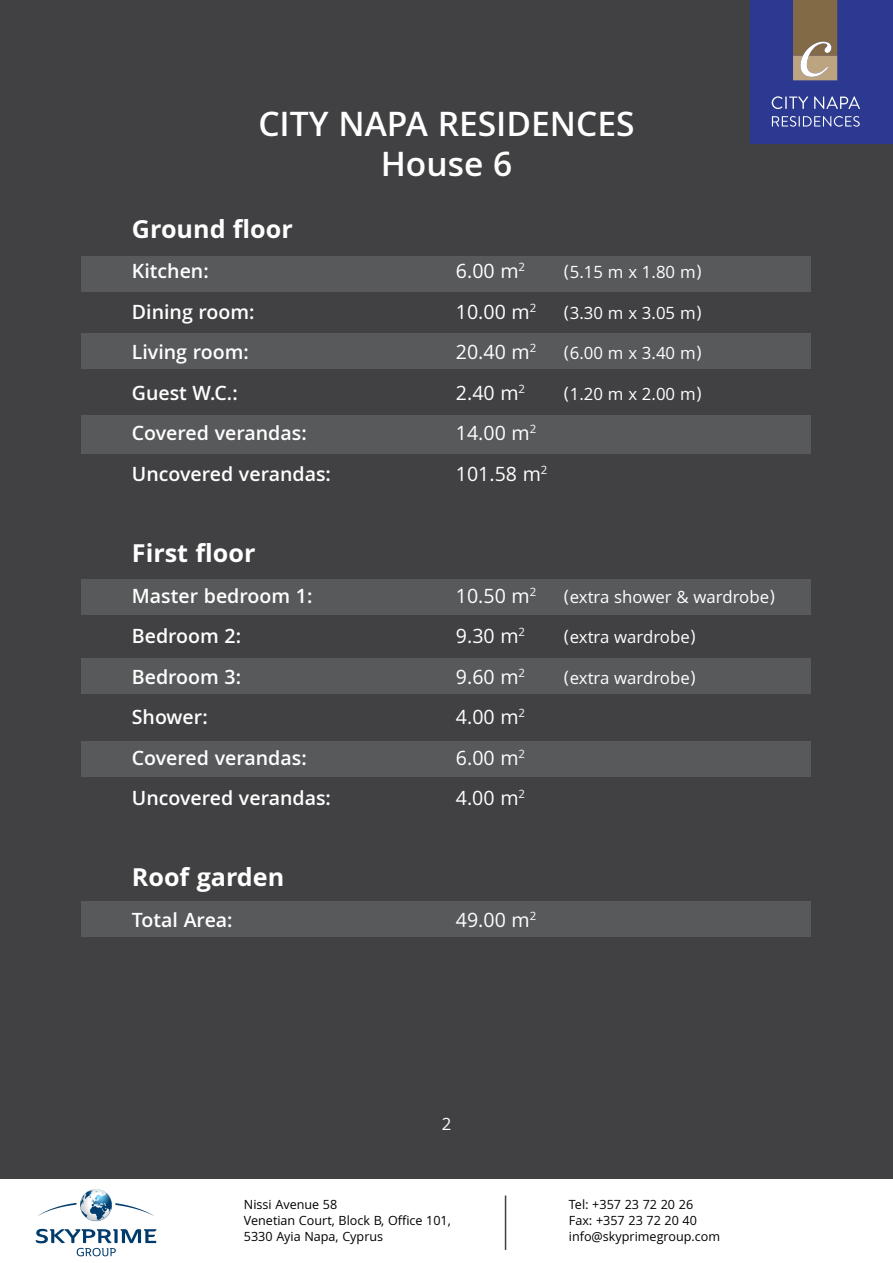
<style>
.page{position:relative;width:893px;height:1263px;background:#414042}
.page>*{position:absolute;margin:0;border:0;box-sizing:border-box;transform-origin:0 0}
.t1{font:600 36px "Khula";color:#fff}
.t2{font:700 27px "Khula";color:#fff}
.t3{font:600 21px "Khula";color:#fff}
.t4{font:21px "Khula";color:#fff}
.t5{font:18px "Khula";color:#fff}
.t6{font:13.5px/16.2px "Khula";color:#000}
</style>
<div class="page">
<div style="left:82px;top:333px;width:729px;height:36px;background:#58595b"></div>
<div style="left:82px;top:256px;width:729px;height:36px;background:#58595b"></div>
<div style="left:82px;top:415px;width:729px;height:39px;background:#58595b"></div>
<div style="left:82px;top:658px;width:729px;height:36px;background:#58595b"></div>
<div style="left:82px;top:579px;width:729px;height:36px;background:#58595b"></div>
<div style="left:82px;top:741px;width:729px;height:36px;background:#58595b"></div>
<div style="left:82px;top:901px;width:729px;height:36px;background:#58595b"></div>
<div style="left:750px;top:0;width:143px;height:144px;background:#2b3990"></div>
<svg style="left:772px;top:96px;width:36px;height:13px"></svg>
<svg style="left:814px;top:96px;width:46px;height:13px"></svg>
<svg style="left:772px;top:116px;width:88px;height:11px"></svg>
<svg style="left:793px;top:0;width:44px;height:80px;background:#9b8465"></svg>
<div style="left:0;top:1179px;width:893px;height:84px;background:#fff"></div>
<div style="left:76px;top:1185px;width:39px;height:40px;border:8px solid #fff;border-radius:50%"></div>
<svg style="left:38px;top:1189px;width:116px;height:32px"></svg>
<svg style="left:36px;top:1229px;width:120px;height:27px"></svg>
<hr style="left:505px;top:1195px;width:1px;height:55px;background:#414042">
<h1 class="t1" style="left:258px;top:102px;width:378px">CITY NAPA RESIDENCES</h1>
<h1 class="t1" style="left:381px;top:143px;width:133px">House 6</h1>
<p class="t2" style="left:132px;top:213px;width:162px">Ground floor</p>
<p class="t3" style="left:132px;top:259px;width:78px">Kitchen:</p>
<p class="t4" style="left:456px;top:259px;width:71px">6.00 m<sup>2</sup></p>
<p class="t5" style="left:564px;top:262px;width:139px">(5.15 m x 1.80 m)</p>
<p class="t3" style="left:132px;top:299px;width:124px">Dining room:</p>
<p class="t4" style="left:456px;top:299px;width:82px">10.00 m<sup>2</sup></p>
<p class="t5" style="left:564px;top:302px;width:139px">(3.30 m x 3.05 m)</p>
<p class="t3" style="left:132px;top:340px;width:118px">Living room:</p>
<p class="t4" style="left:456px;top:340px;width:82px">20.40 m<sup>2</sup></p>
<p class="t5" style="left:564px;top:343px;width:139px">(6.00 m x 3.40 m)</p>
<p class="t3" style="left:132px;top:380px;width:107px">Guest W.C.:</p>
<p class="t4" style="left:456px;top:380px;width:71px">2.40 m<sup>2</sup></p>
<p class="t5" style="left:564px;top:383px;width:139px">(1.20 m x 2.00 m)</p>
<p class="t3" style="left:132px;top:421px;width:176px">Covered verandas:</p>
<p class="t4" style="left:456px;top:421px;width:82px">14.00 m<sup>2</sup></p>
<p class="t3" style="left:132px;top:461px;width:201px">Uncovered verandas:</p>
<p class="t4" style="left:456px;top:461px;width:93px">101.58 m<sup>2</sup></p>
<p class="t2" style="left:132px;top:537px;width:125px">First floor</p>
<p class="t3" style="left:132px;top:583px;width:182px">Master bedroom 1:</p>
<p class="t4" style="left:456px;top:583px;width:82px">10.50 m<sup>2</sup></p>
<p class="t5" style="left:564px;top:586px;width:213px">(extra shower &amp; wardrobe)</p>
<p class="t3" style="left:132px;top:623px;width:111px">Bedroom 2:</p>
<p class="t4" style="left:456px;top:623px;width:71px">9.30 m<sup>2</sup></p>
<p class="t5" style="left:564px;top:626px;width:133px">(extra wardrobe)</p>
<p class="t3" style="left:132px;top:664px;width:111px">Bedroom 3:</p>
<p class="t4" style="left:456px;top:664px;width:71px">9.60 m<sup>2</sup></p>
<p class="t5" style="left:564px;top:667px;width:133px">(extra wardrobe)</p>
<p class="t3" style="left:132px;top:704px;width:77px">Shower:</p>
<p class="t4" style="left:456px;top:704px;width:71px">4.00 m<sup>2</sup></p>
<p class="t3" style="left:132px;top:745px;width:176px">Covered verandas:</p>
<p class="t4" style="left:456px;top:745px;width:71px">6.00 m<sup>2</sup></p>
<p class="t3" style="left:132px;top:785px;width:201px">Uncovered verandas:</p>
<p class="t4" style="left:456px;top:785px;width:71px">4.00 m<sup>2</sup></p>
<p class="t2" style="left:132px;top:861px;width:154px">Roof garden</p>
<p class="t3" style="left:132px;top:907px;width:102px">Total Area:</p>
<p class="t4" style="left:456px;top:907px;width:82px">49.00 m<sup>2</sup></p>
<p class="t5" style="left:442px;top:1113px;width:11px">2</p>
<p class="t6" style="left:244px;top:1196px;width:208px">Nissi Avenue 58<br>Venetian Court, Block B, Office 101,<br>5330 Ayia Napa, Cyprus</p>
<p class="t6" style="left:569px;top:1196px;width:153px">Tel: +357 23 72 20 26<br>Fax: +357 23 72 20 40 info@skyprimegroup.com</p>
</div>
